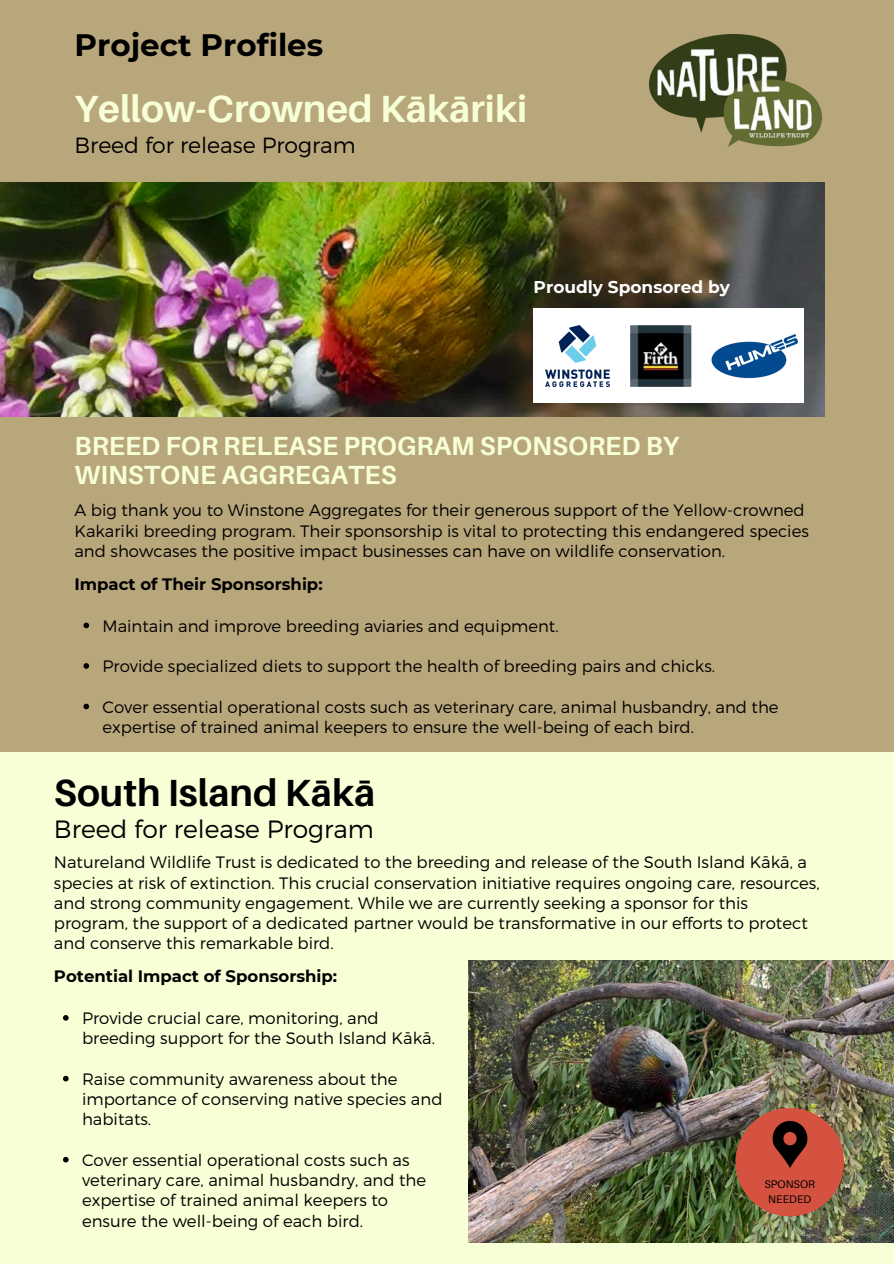
<style>
.page{position:relative;width:894px;height:1264px;background:#fff}
.page>*{position:absolute;margin:0;border:0;box-sizing:border-box;transform-origin:0 0}
.t1{font:700 37.8px "Aileron";color:#f7ffd6}
.t2{font:700 37.8px "Aileron";color:#000}
.t3{font:700 30.9px "Montserrat";color:#000}
.t4{font:700 26.25px/29.2px "Aileron";color:#f7ffd6}
.t5{font:300 24.9px "Montserrat";color:#000}
.t6{font:300 21.9px "Montserrat";color:#000}
.t7{font:700 16.95px "Montserrat";color:#fff}
.t8{font:300 16.5px/20.2px "Montserrat";color:#000}
.t9{font:700 16.5px "Montserrat";color:#000}
.t10{font:11.1px/15.1px "Aileron";color:#000;text-align:center}
</style>
<div class="page">
<div style="left:0;top:0;width:893px;height:1263px;background:#b9a77c"></div>
<img style="left:0;top:182px;width:824px;height:234px">
<div style="left:0;top:753px;width:893px;height:510px;background:#f7ffd6"></div>
<img style="left:468px;top:960px;width:425px;height:282px">
<div style="left:735px;top:1107px;width:108px;height:109px;background:#d65240;border-radius:50%"></div>
<svg style="left:772px;top:1120px;width:35px;height:47px"></svg>
<div style="left:533px;top:308px;width:271px;height:94px;background:#fff"></div>
<img style="left:545px;top:326px;width:252px;height:60px">
<img style="left:649px;top:35px;width:172px;height:111px">
<svg style="left:63px;top:1015px;width:6px;height:5px"></svg>
<svg style="left:63px;top:1075px;width:6px;height:6px"></svg>
<svg style="left:63px;top:1156px;width:6px;height:6px"></svg>
<svg style="left:83px;top:622px;width:6px;height:6px"></svg>
<svg style="left:83px;top:663px;width:6px;height:5px"></svg>
<svg style="left:83px;top:703px;width:6px;height:6px"></svg>
<h1 class="t3" style="left:74px;top:26px;width:250px">Project Profiles</h1>
<p class="t1" style="left:74px;top:86px;width:454px">Yellow-Crowned Kākāriki</p>
<h5 class="t6" style="left:74px;top:131px;width:283px">Breed for release Program</h5>
<p class="t7" style="left:533px;top:276px;width:198px">Proudly Sponsored by</p>
<p class="t4" style="left:74px;top:430px;width:606px">BREED FOR RELEASE PROGRAM SPONSORED BY<br>WINSTONE AGGREGATES</p>
<p class="t8" style="left:74px;top:499px;width:735px">A big thank you to Winstone Aggregates for their generous support of the Yellow-crowned<br>Kakariki breeding program. Their sponsorship is vital to protecting this endangered species and showcases the positive impact businesses can have on wildlife conservation.</p>
<p class="t9" style="left:74px;top:574px;width:250px">Impact of Their Sponsorship:</p>
<p class="t8" style="left:102px;top:614px;width:457px">Maintain and improve breeding aviaries and equipment.</p>
<p class="t8" style="left:102px;top:655px;width:614px">Provide specialized diets to support the health of breeding pairs and chicks.</p>
<p class="t8" style="left:102px;top:695px;width:677px">Cover essential operational costs such as veterinary care, animal husbandry, and the expertise of trained animal keepers to ensure the well-being of each bird.</p>
<p class="t2" style="left:54px;top:769px;width:323px">South Island Kākā</p>
<h6 class="t5" style="left:54px;top:812px;width:321px">Breed for release Program</h6>
<p class="t8" style="left:54px;top:851px;width:767px">Natureland Wildlife Trust is dedicated to the breeding and release of the South Island Kākā, a species at risk of extinction. This crucial conservation initiative requires ongoing care, resources, and strong community engagement. While we are currently seeking a sponsor for this program, the support of a dedicated partner would be transformative in our efforts to protect and conserve this remarkable bird.</p>
<h1 class="t9" style="left:54px;top:966px;width:285px">Potential Impact of Sponsorship:</h1>
<h4 class="t8" style="left:82px;top:1007px;width:354px">Provide crucial care, monitoring, and breeding support for the South Island Kākā.</h4>
<p class="t8" style="left:82px;top:1067px;width:362px">Raise community awareness about the importance of conserving native species and habitats.</p>
<h6 class="t8" style="left:82px;top:1148px;width:345px">Cover essential operational costs such as veterinary care, animal husbandry, and the expertise of trained animal keepers to ensure the well-being of each bird.</h6>
<h2 class="t10" style="left:764px;top:1176px;width:52px">SPONSOR<br>NEEDED</h2>
</div>
